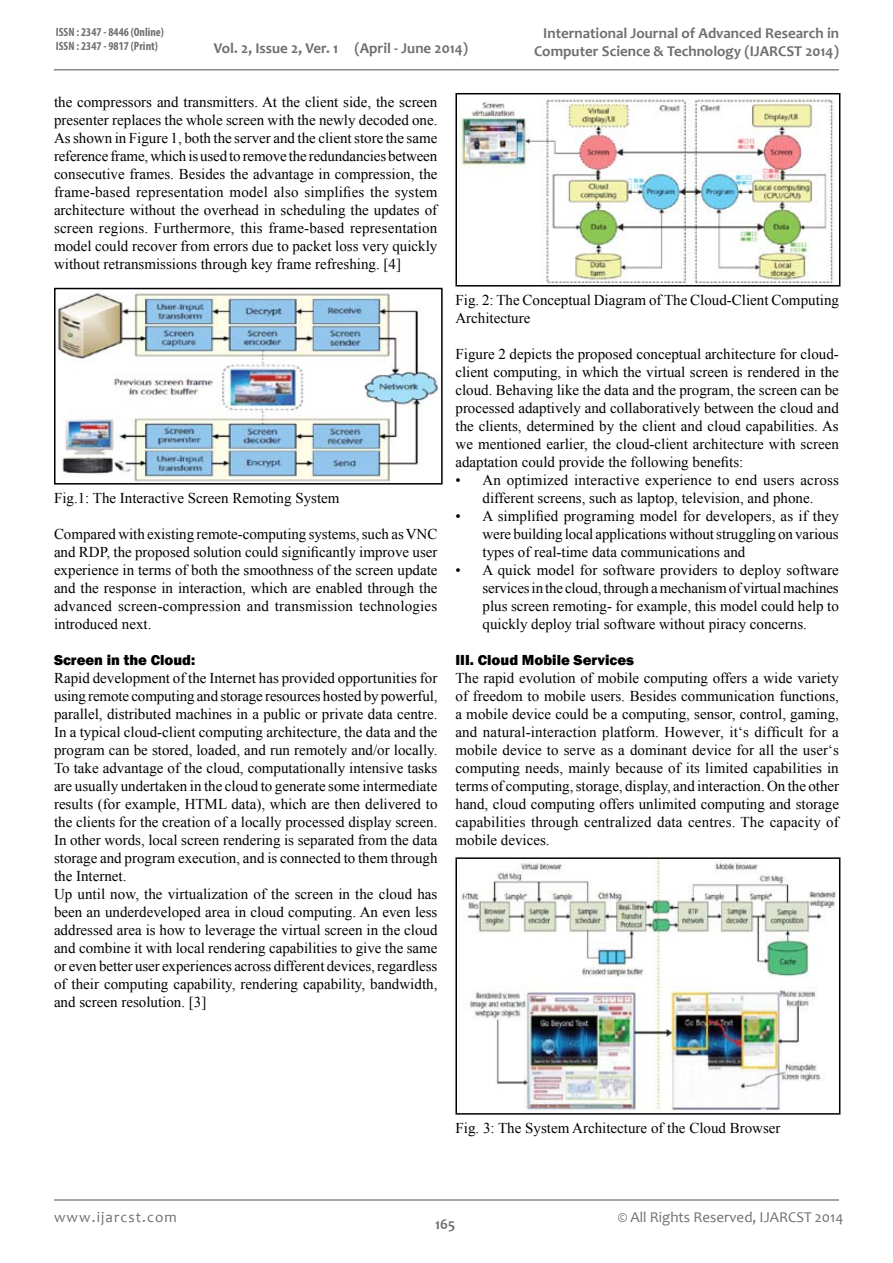
<style>
.page{position:relative;width:893px;height:1263px;background:#fff}
.page>*{position:absolute;margin:0;border:0;box-sizing:border-box;transform-origin:0 0}
.t1{font:15px/18px "Times New Roman";color:#000;text-align:justify}
.t2{font:700 15px/18px "Candara";color:#6d6f71;text-align:right}
.t3{font:800 15px "Franklin Gothic";color:#000}
.t4{font:15px "Candara";color:#6d6f71}
.t5{font:15px "Candara";letter-spacing:.075em;color:#6d6f71}
.t6{font:700 condensed 12px/14.4px "Myriad Pro";color:#6d6f71}
</style>
<div class="page">
<hr style="left:54px;top:69px;width:785px;height:2px;background:#86888b">
<hr style="left:54px;top:1199px;width:785px;height:2px;background:#86888b">
<img style="left:57px;top:292px;width:382px;height:189px">
<div style="left:54px;top:288px;width:389px;height:196px;border:2px solid #000"></div>
<img style="left:459px;top:99px;width:375px;height:184px">
<div style="left:455px;top:93px;width:385px;height:193px;border:2px solid #000"></div>
<img style="left:462px;top:860px;width:374px;height:251px">
<div style="left:455px;top:857px;width:385px;height:258px;border:2px solid #000"></div>
<p class="t6" style="left:56px;top:25px;width:110px">ISSN : 2347 - 8446 (Online)<br>ISSN : 2347 - 9817 (Print)</p>
<p class="t2" style="left:214px;top:39px;width:256px">Vol. 2, Issue 2, Ver. 1 (April - June 2014)</p>
<p class="t1" style="left:54px;top:92px;width:385px">the compressors and transmitters. At the client side, the screen presenter replaces the whole screen with the newly decoded one.<br>As shown in Figure 1, both the server and the client store the same reference frame, which is used to remove the redundancies between consecutive frames. Besides the advantage in compression, the frame-based representation model also simplifies the system architecture without the overhead in scheduling the updates of screen regions. Furthermore, this frame-based representation model could recover from errors due to packet loss very quickly without retransmissions through key frame refreshing. [4]</p>
<p class="t2" style="left:534px;top:24px;width:306px">International Journal of Advanced Research in<br>Computer Science &amp; Technology (IJARCST 2014)</p>
<p class="t1" style="left:54px;top:488px;width:287px">Fig.1: The Interactive Screen Remoting System</p>
<p class="t1" style="left:54px;top:524px;width:385px">Compared with existing remote-computing systems, such as VNC and RDP, the proposed solution could significantly improve user experience in terms of both the smoothness of the screen update and the response in interaction, which are enabled through the advanced screen-compression and transmission technologies introduced next.</p>
<p class="t3" style="left:54px;top:650px;width:143px">Screen in the Cloud:</p>
<p class="t1" style="left:54px;top:668px;width:385px;text-align:left">Rapid development of the Internet has provided opportunities for using remote computing and storage resources hosted by powerful, parallel, distributed machines in a public or private data centre.<br>In a typical cloud-client computing architecture, the data and the program can be stored, loaded, and run remotely and/or locally.<br>To take advantage of the cloud, computationally intensive tasks are usually undertaken in the cloud to generate some intermediate results (for example, HTML data), which are then delivered to the clients for the creation of a locally processed display screen.<br>In other words, local screen rendering is separated from the data storage and program execution, and is connected to them through the Internet.<br>Up until now, the virtualization of the screen in the cloud has been an underdeveloped area in cloud computing. An even less addressed area is how to leverage the virtual screen in the cloud and combine it with local rendering capabilities to give the same or even better user experiences across different devices, regardless of their computing capability, rendering capability, bandwidth, and screen resolution. [3]</p>
<p class="t1" style="left:455px;top:290px;width:385px">Fig. 2: The Conceptual Diagram of The Cloud-Client Computing<br>Architecture</p>
<p class="t1" style="left:455px;top:344px;width:385px">Figure 2 depicts the proposed conceptual architecture for cloud&shy;client computing, in which the virtual screen is rendered in the cloud. Behaving like the data and the program, the screen can be processed adaptively and collaboratively between the cloud and the clients, determined by the client and cloud capabilities. As we mentioned earlier, the cloud-client architecture with screen adaptation could provide the following benefits:</p>
<p class="t1" style="left:455px;top:470px;width:385px;text-align:center">• An optimized interactive experience to end users across different screens, such as laptop, television, and phone.</p>
<p class="t1" style="left:482px;top:506px;width:358px;text-indent:-27px">• A simplified programing model for developers, as if they were building local applications without struggling on various types of real-time data communications and</p>
<p class="t1" style="left:482px;top:560px;width:358px;text-indent:-27px">• A quick model for software providers to deploy software services in the cloud, through a mechanism of virtual machines plus screen remoting- for example, this model could help to quickly deploy trial software without piracy concerns.</p>
<p class="t3" style="left:455px;top:650px;width:180px">III. Cloud Mobile Services</p>
<p class="t1" style="left:455px;top:668px;width:385px">The rapid evolution of mobile computing offers a wide variety of freedom to mobile users. Besides communication functions, a mobile device could be a computing, sensor, control, gaming, and natural-interaction platform. However, it‘s difficult for a mobile device to serve as a dominant device for all the user‘s computing needs, mainly because of its limited capabilities in terms of computing, storage, display, and interaction. On the other hand, cloud computing offers unlimited computing and storage capabilities through centralized data centres. The capacity of mobile devices.</p>
<p class="t1" style="left:455px;top:1118px;width:327px">Fig. 3: The System Architecture of the Cloud Browser</p>
<p class="t5" style="left:54px;top:1207px;width:124px">www.ijarcst.com</p>
<p class="t2" style="left:435px;top:1215px;width:22px">165</p>
<p class="t4" style="left:618px;top:1207px;width:227px">© All Rights Reserved, IJARCST 2014</p>
</div>
